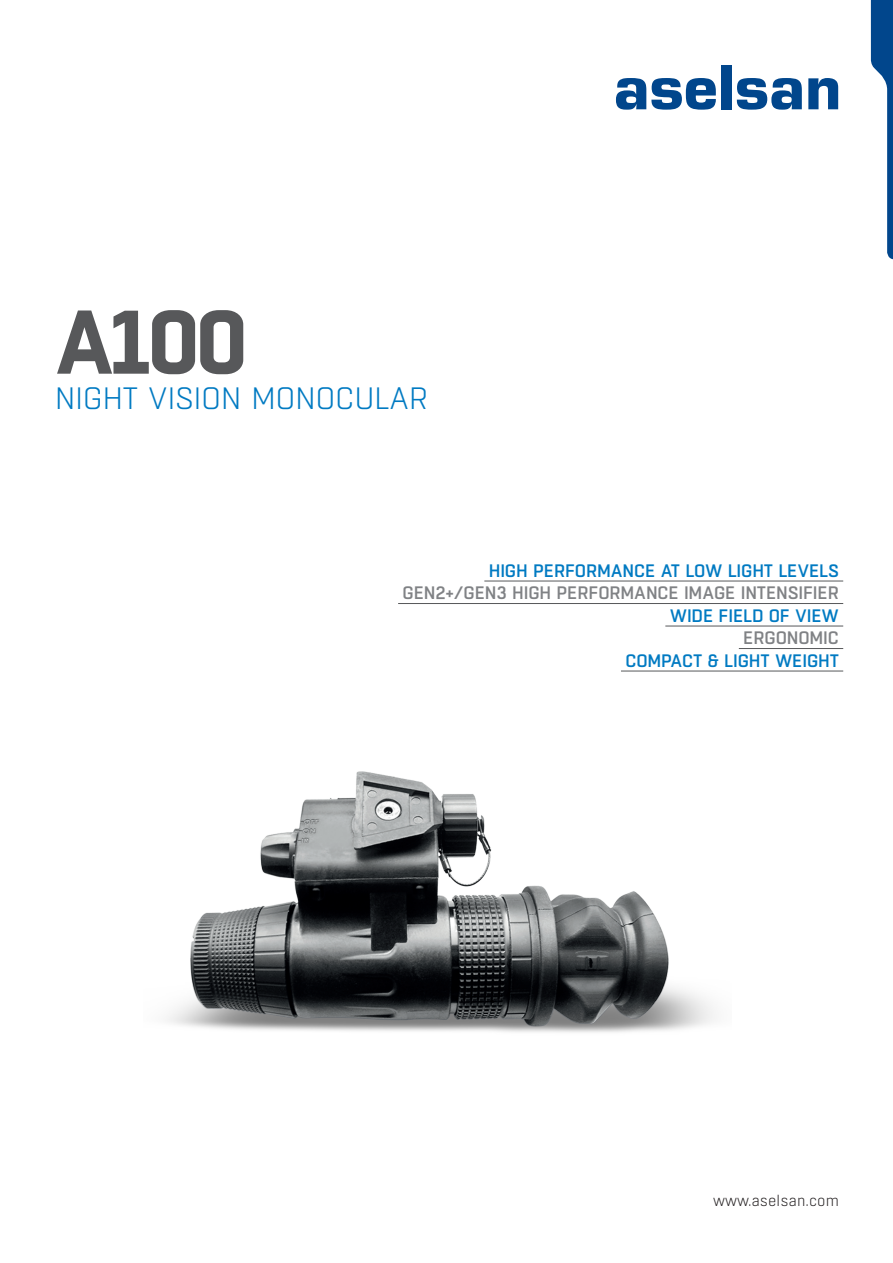
<style>
.page{position:relative;width:893px;height:1263px;background:#fff}
.page>*{position:absolute;margin:0;border:0;box-sizing:border-box;transform-origin:0 0}
.t1{font:700 90px "Boxed";color:#57585a}
.t2{font:300 30.9px "Boxed";letter-spacing:-.015em;color:#007ac2}
.t3{font:500 18px "Boxed";letter-spacing:-.01em;color:#007ac2}
.t4{font:500 18px "Boxed";letter-spacing:-.01em;color:#808285}
.t5{font:300 15px "Boxed";color:#231f20}
</style>
<div class="page">
<svg style="left:616px;top:78px;width:100px;height:32px"></svg>
<div style="left:721px;top:65px;width:10px;height:44px;background:#01468c"></div>
<svg style="left:737px;top:78px;width:65px;height:32px"></svg>
<svg style="left:808px;top:78px;width:30px;height:31px"></svg>
<svg style="left:871px;top:0;width:22px;height:259px"></svg>
<hr style="left:484px;top:581px;width:359px;height:1px;background:#57585a">
<hr style="left:398px;top:603px;width:445px;height:1px;background:#57585a">
<hr style="left:665px;top:626px;width:178px;height:1px;background:#57585a">
<hr style="left:739px;top:648px;width:104px;height:1px;background:#57585a">
<hr style="left:621px;top:671px;width:222px;height:1px;background:#57585a">
<img style="left:167px;top:772px;width:548px;height:261px">
<p class="t1" style="left:55px;top:282px;width:194px">A100</p>
<p class="t2" style="left:55px;top:379px;width:375px">NIGHT VISION MONOCULAR</p>
<p class="t3" style="left:489px;top:559px;width:352px">HIGH PERFORMANCE AT LOW LIGHT LEVELS</p>
<p class="t4" style="left:403px;top:582px;width:438px">GEN2+/GEN3 HIGH PERFORMANCE IMAGE INTENSIFIER</p>
<p class="t3" style="left:670px;top:604px;width:171px">WIDE FIELD OF VIEW</p>
<p class="t4" style="left:743px;top:627px;width:97px">ERGONOMIC</p>
<p class="t3" style="left:625px;top:649px;width:215px">COMPACT &amp; LIGHT WEIGHT</p>
<p class="t5" style="left:713px;top:1191px;width:127px">www.aselsan.com</p>
</div>
